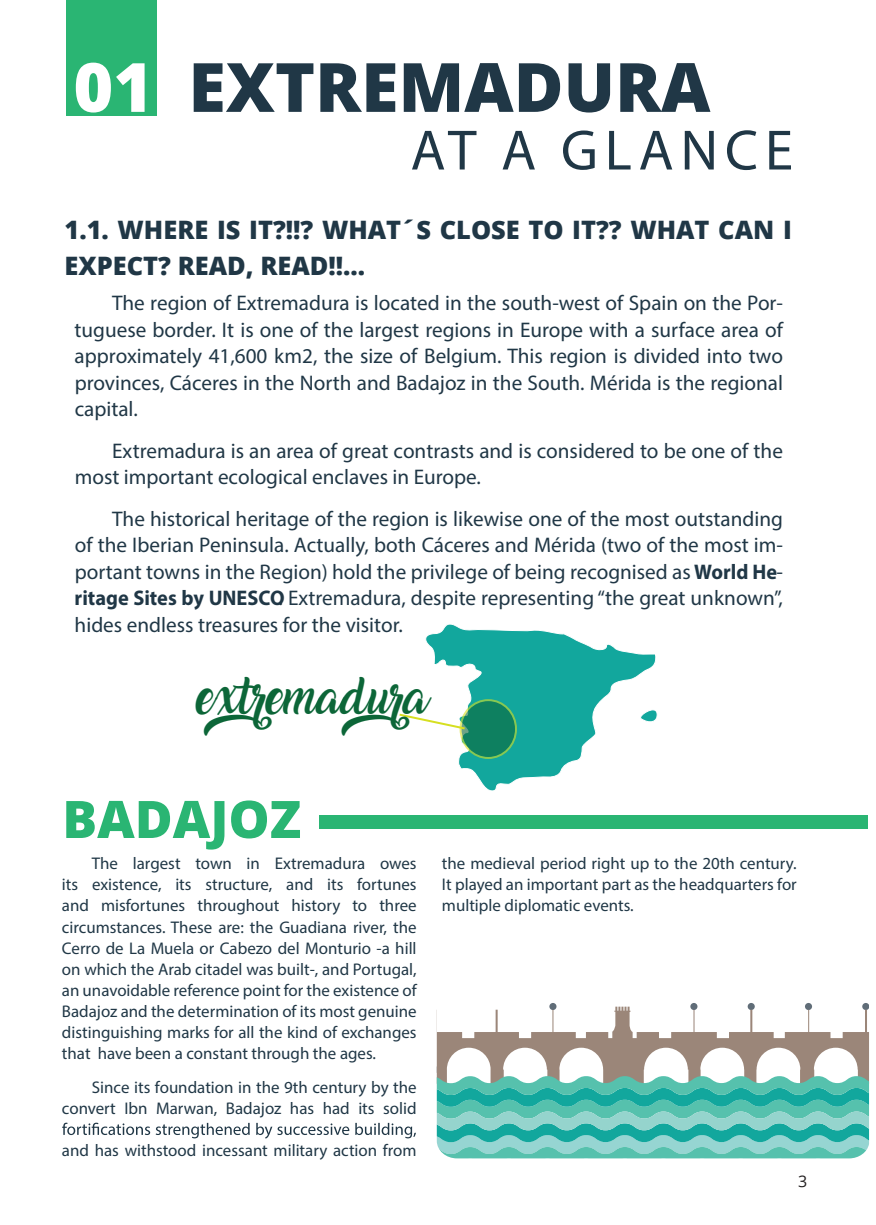
<style>
.page{position:relative;width:876px;height:1225px;background:#fff}
.page>*{position:absolute;margin:0;border:0;box-sizing:border-box;transform-origin:0 0}
.t1{font:800 68px "Open Sans";color:#203746}
.t2{font:57.2px "Myriad Pro";letter-spacing:.12em;color:#203746}
.t3{font:800 51.8px "Open Sans";color:#2ab573}
.t4{font:32.8px "Amarillo";color:#0c6638}
.t5{font:800 25.4px/36px "Open Sans";color:#203746}
.t6{font:21.2px/26.4px "Myriad Pro";color:#203746;text-align:justify}
.t7{font:17px/21.2px "Myriad Pro";color:#203746;text-align:justify}
.t8{font:16px "Open Sans";color:#231f20}
.s1{color:#fff}
.s2{font-weight:700}
</style>
<div class="page">
<div style="left:66px;top:1px;width:90px;height:115px;background:#2ab573"></div>
<svg style="left:62px;top:1122px;width:354px;height:16px"></svg>
<div style="left:748px;top:1003px;width:7px;height:7px;background:#606d78;border-radius:50%"></div>
<div style="left:805px;top:1003px;width:7px;height:7px;background:#606d78;border-radius:50%"></div>
<div style="left:862px;top:1003px;width:7px;height:7px;background:#606d78;border-radius:50%"></div>
<svg style="left:437px;top:1005px;width:432px;height:153px"></svg>
<div style="left:319px;top:815px;width:549px;height:13px;background:#2ab573"></div>
<svg style="left:399px;top:624px;width:259px;height:167px"></svg>
<h1 class="t1" style="left:73px;top:39px;width:638px"><span class="s1">01</span> EXTREMADURA</h1>
<h2 class="t2" style="left:411px;top:115px;width:384px">AT A GLANCE</h2>
<p class="t5" style="left:65px;top:211px;width:729px">1.1. WHERE IS IT?!!? WHAT´S CLOSE TO IT?? WHAT CAN I<br>EXPECT? READ, READ!!...</p>
<p class="t6" style="left:75px;top:289px;width:710px;text-indent:37px">The region of Extremadura is located in the south-west of Spain on the Por&shy;tuguese border. It is one of the largest regions in Europe with a surface area of approximately 41,600 km2, the size of Belgium. This region is divided into two provinces, Cáceres in the North and Badajoz in the South. Mérida is the regional capital.</p>
<p class="t6" style="left:75px;top:437px;width:710px;text-indent:38px">Extremadura is an area of great contrasts and is considered to be one of the most important ecological enclaves in Europe.</p>
<p class="t6" style="left:75px;top:505px;width:710px;text-indent:38px">The historical heritage of the region is likewise one of the most outstanding of the Iberian Peninsula. Actually, both Cáceres and Mérida (two of the most im&shy;portant towns in the Region) hold the privilege of being recognised as <span class="s2">World He&shy;ritage Sites by UNESCO</span>. Extremadura, despite representing “the great unknown”, hides endless treasures for the visitor.</p>
<h3 class="t4" style="left:196px;top:683px;width:265px">extremadura</h3>
<h3 class="t3" style="left:62px;top:782px;width:240px">BADAJOZ</h3>
<p class="t7" style="left:62px;top:852px;width:356px;text-indent:30px">The largest town in Extremadura owes its existence, its structure, and its fortunes and misfortunes throughout history to three circumstances. These are: the Guadiana river, the Cerro de La Muela or Cabezo del Monturio -a hill on which the Arab citadel was built-, and Portugal, an unavoidable reference point for the existence of Badajoz and the determination of its most genuine distinguishing marks for all the kind of exchanges that have been a constant through the ages.</p>
<p class="t7" style="left:62px;top:1076px;width:356px;text-align:right">Since its foundation in the 9th century by the convert Ibn Marwan, Badajoz has had its solid</p>
<p class="t7" style="left:62px;top:1139px;width:356px">and has withstood incessant military action from</p>
<p class="t7" style="left:442px;top:852px;width:356px">the medieval period right up to the 20th century.<br>It played an important part as the headquarters for multiple diplomatic events.</p>
<p class="t8" style="left:798px;top:1170px;width:11px">3</p>
</div>
